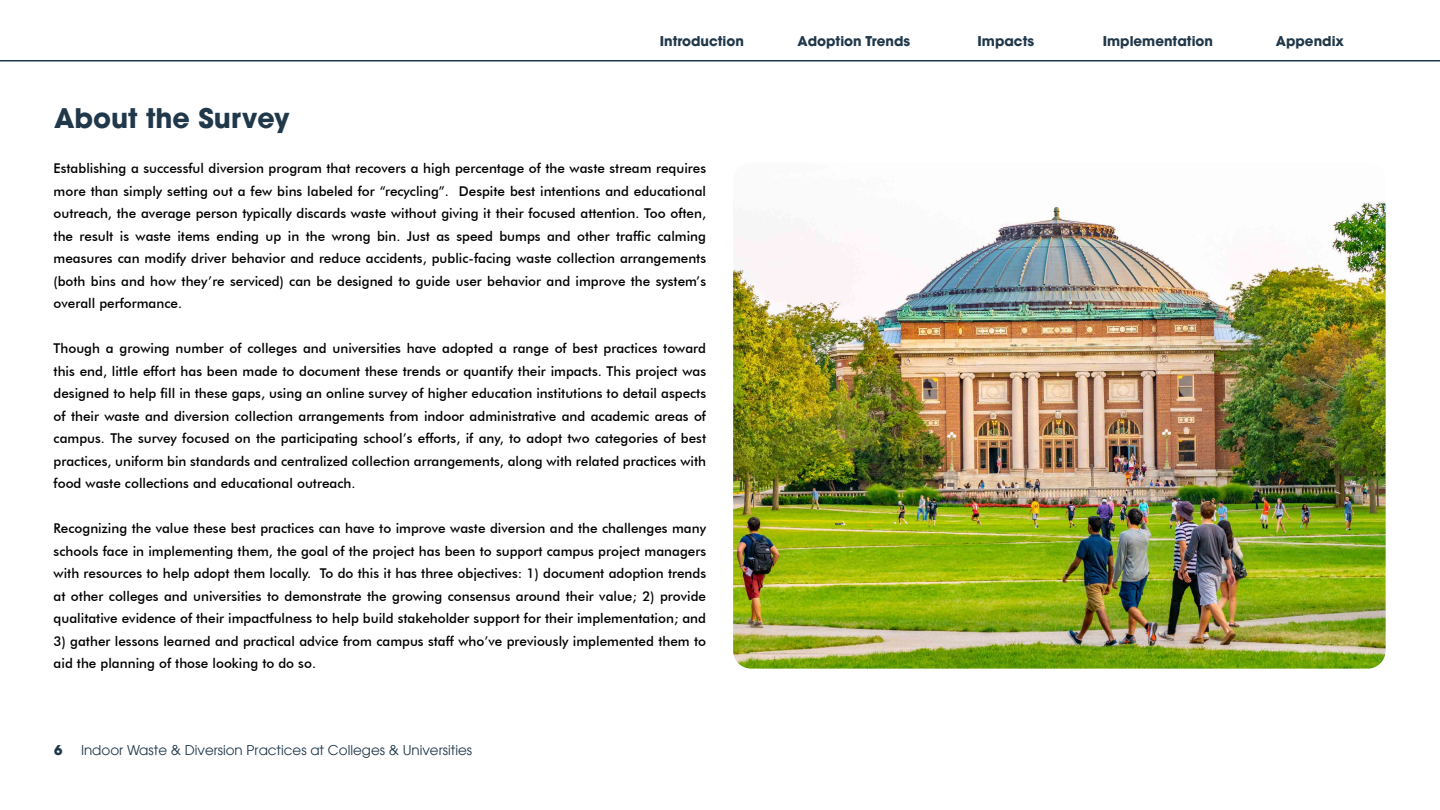
<style>
.page{position:relative;width:1440px;height:810px;background:#fff}
.page>*{position:absolute;margin:0;border:0;box-sizing:border-box;transform-origin:0 0}
.t1{font:700 27px "Avant Garde LT";color:#21384a}
.t2{font:500 13.5px/22.5px "Futura BT";color:#000;text-align:justify}
.t3{font:700 13.5px "Avant Garde LT";color:#203749}
.t4{font:13.5px "Avant Garde LT";color:#203749}
</style>
<div class="page">
<hr style="left:0;top:60px;width:1440px;height:2px;background:#203749">
<img style="left:733px;top:201px;width:653px;height:468px">
<h1 class="t1" style="left:54px;top:101px;width:237px">About the Survey</h1>
<p class="t3" style="left:660px;top:32px;width:86px">Introduction</p>
<p class="t2" style="left:54px;top:157px;width:654px">Establishing a successful diversion program that recovers a high percentage of the waste stream requires more than simply setting out a few bins labeled for “recycling”. Despite best intentions and educational outreach, the average person typically discards waste without giving it their focused attention. Too often, the result is waste items ending up in the wrong bin. Just as speed bumps and other traffic calming measures can modify driver behavior and reduce accidents, public-facing waste collection arrangements (both bins and how they’re serviced) can be designed to guide user behavior and improve the system’s overall performance.</p>
<p class="t2" style="left:54px;top:337px;width:654px">Though a growing number of colleges and universities have adopted a range of best practices toward this end, little effort has been made to document these trends or quantify their impacts. This project was designed to help fill in these gaps, using an online survey of higher education institutions to detail aspects of their waste and diversion collection arrangements from indoor administrative and academic areas of campus. The survey focused on the participating school’s efforts, if any, to adopt two categories of best practices, uniform bin standards and centralized collection arrangements, along with related practices with food waste collections and educational outreach.</p>
<p class="t2" style="left:54px;top:517px;width:654px">Recognizing the value these best practices can have to improve waste diversion and the challenges many schools face in implementing them, the goal of the project has been to support campus project managers with resources to help adopt them locally. To do this it has three objectives: 1) document adoption trends at other colleges and universities to demonstrate the growing consensus around their value; 2) provide qualitative evidence of their impactfulness to help build stakeholder support for their implementation; and</p>
<p class="t2" style="left:54px;top:629px;width:654px">3) gather lessons learned and practical advice from campus staff who’ve previously implemented them to aid the planning of those looking to do so.</p>
<p class="t3" style="left:54px;top:742px;width:10px">6</p>
<p class="t4" style="left:81px;top:743px;width:393px">Indoor Waste &amp; Diversion Practices at Colleges &amp; Universities</p>
<p class="t3" style="left:798px;top:32px;width:114px">Adoption Trends</p>
<p class="t3" style="left:978px;top:32px;width:58px">Impacts</p>
<p class="t3" style="left:1103px;top:32px;width:112px">Implementation</p>
<p class="t3" style="left:1276px;top:32px;width:70px">Appendix</p>
</div>
